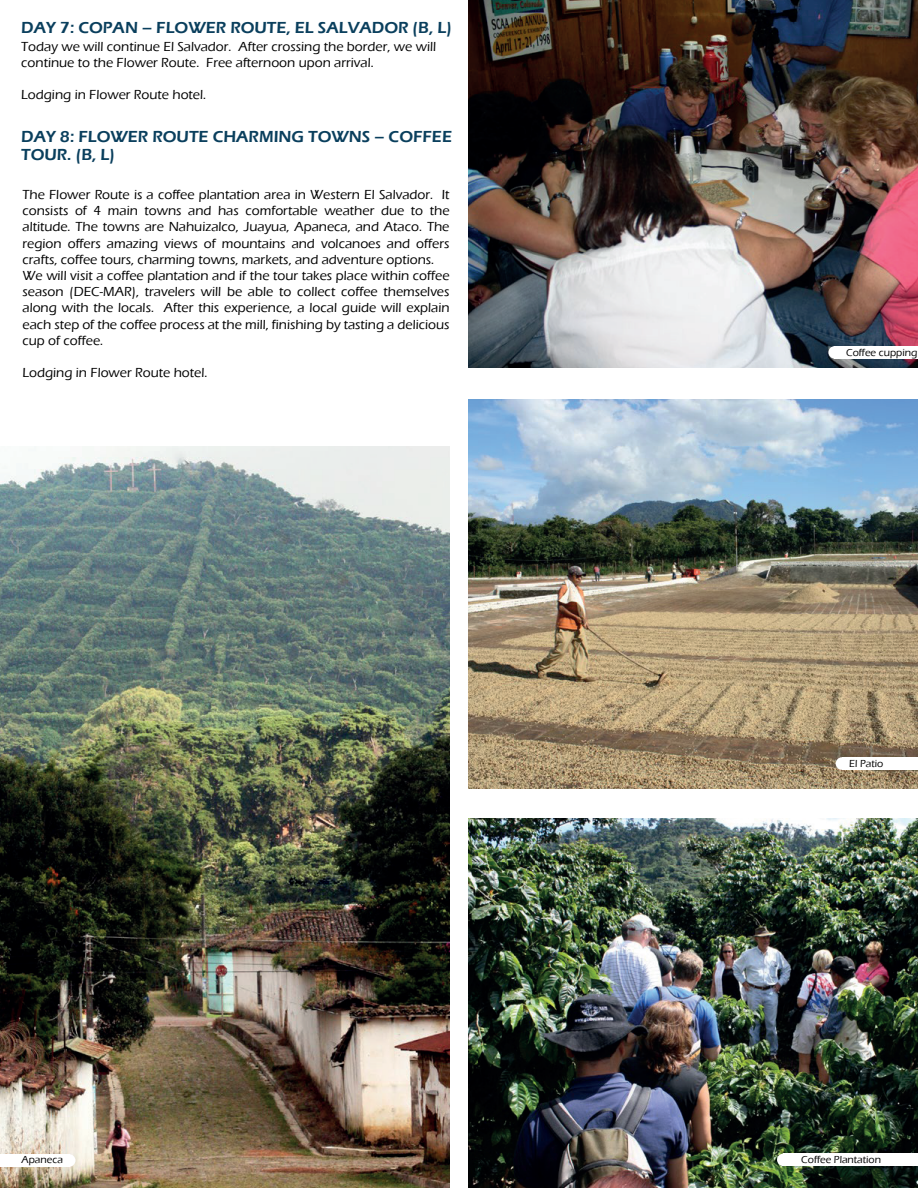
<style>
.page{position:relative;width:918px;height:1188px;background:#fff}
.page>*{position:absolute;margin:0;border:0;box-sizing:border-box;transform-origin:0 0}
.t1{font:600 16.5px/18px "Eras ITC";color:#0a3f5d}
.t2{font:500 13.5px/16.2px "Eras ITC";color:#000001}
.t3{font:500 10.5px "Eras ITC";color:#000001}
</style>
<div class="page">
<img style="left:468px;top:400px;width:450px;height:389px">
<img style="left:468px;top:0;width:450px;height:368px">
<div style="left:835px;top:346px;width:83px;height:13px;background:#fff"></div>
<div style="left:842px;top:757px;width:76px;height:13px;background:#fff"></div>
<div style="left:828px;top:346px;width:13px;height:13px;background:#fff;border-radius:50%"></div>
<div style="left:836px;top:757px;width:12px;height:13px;background:#fff;border-radius:50%"></div>
<img style="left:468px;top:819px;width:450px;height:369px">
<img style="left:0;top:447px;width:450px;height:741px">
<div style="left:783px;top:1154px;width:135px;height:12px;background:#fff"></div>
<div style="left:0;top:1154px;width:69px;height:13px;background:#fff"></div>
<div style="left:777px;top:1154px;width:13px;height:12px;background:#fff;border-radius:50%"></div>
<div style="left:63px;top:1154px;width:12px;height:13px;background:#fff;border-radius:50%"></div>
<p class="t1" style="left:21px;top:18px;width:432px">DAY 7: COPAN – FLOWER ROUTE, EL SALVADOR (B, L)</p>
<p class="t2" style="left:21px;top:38px;width:416px">Today we will continue El Salvador. After crossing the border, we will continue to the Flower Route. Free afternoon upon arrival.</p>
<p class="t2" style="left:21px;top:87px;width:186px">Lodging in Flower Route hotel.</p>
<p class="t1" style="left:21px;top:128px;width:432px">DAY 8: FLOWER ROUTE CHARMING TOWNS – COFFEE<br>TOUR. (B, L)</p>
<p class="t2" style="left:22px;top:187px;width:429px">The Flower Route is a coffee plantation area in Western El Salvador. It consists of 4 main towns and has comfortable weather due to the altitude. The towns are Nahuizalco, Juayua, Apaneca, and Ataco. The region offers amazing views of mountains and volcanoes and offers crafts, coffee tours, charming towns, markets, and adventure options.<br>We will visit a coffee plantation and if the tour takes place within coffee season (DEC-MAR), travelers will be able to collect coffee themselves along with the locals. After this experience, a local guide will explain each step of the coffee process at the mill, finishing by tasting a delicious cup of coffee.</p>
<p class="t2" style="left:22px;top:365px;width:186px">Lodging in Flower Route hotel.</p>
<p class="t3" style="left:846px;top:346px;width:73px">Coffee cupping</p>
<p class="t3" style="left:849px;top:757px;width:36px">El Patio</p>
<p class="t3" style="left:21px;top:1154px;width:43px">Apaneca</p>
<p class="t3" style="left:801px;top:1153px;width:81px">Coffee Plantation</p>
</div>
